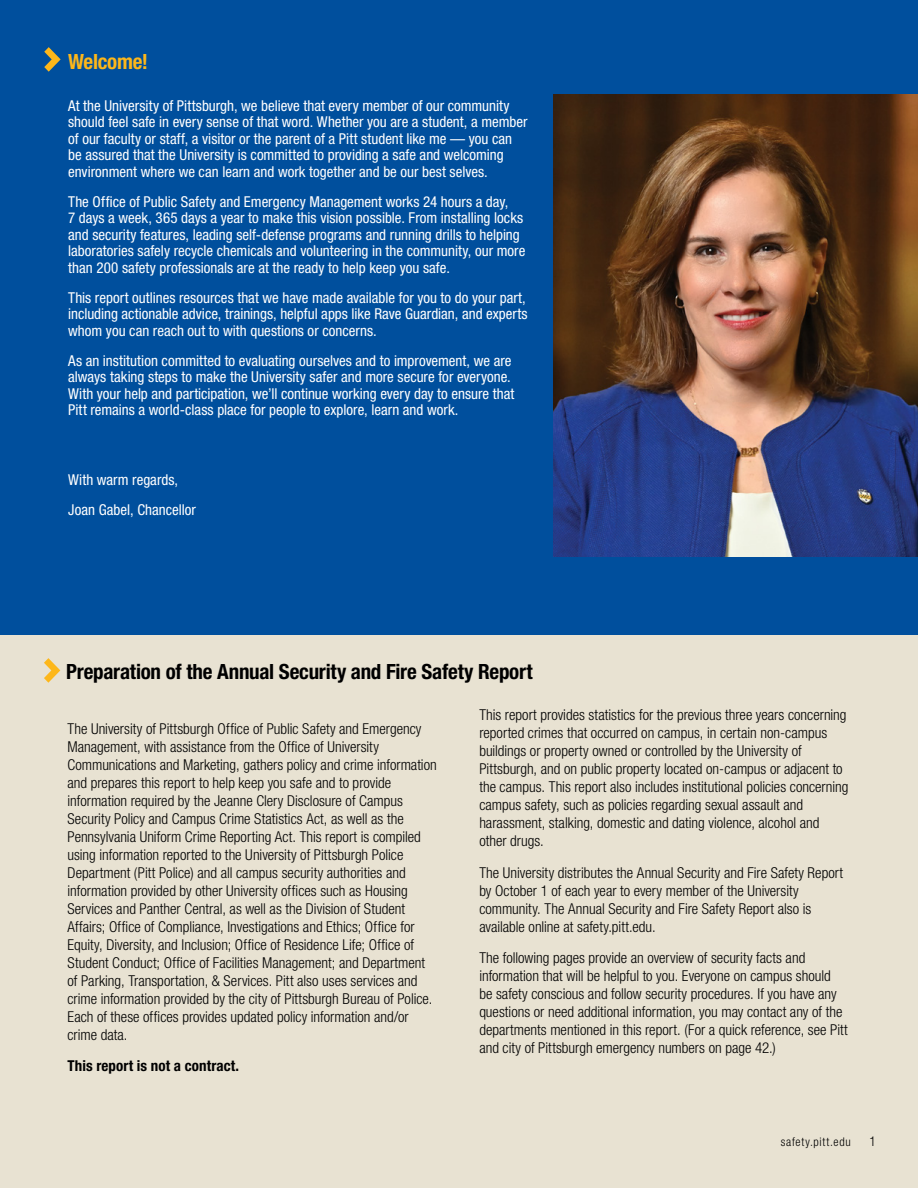
<style>
.page{position:relative;width:918px;height:1188px;background:#fff}
.page>*{position:absolute;margin:0;border:0;box-sizing:border-box;transform-origin:0 0}
.t1{font:700 condensed 21px "Helvetica Neue LT Pro";letter-spacing:-.01em;color:#000}
.t2{font:700 condensed 21px "Helvetica Neue LT Pro";letter-spacing:-.01em;color:#fdb71a}
.BODY_COPY{font:300 condensed 15px/18px "Helvetica Neue LT Pro";color:#000}
.sub_subhead{font:condensed 15px/16.5px "Helvetica Neue LT Pro";color:#fff}
.BODY_COPY-2{font:700 condensed 15px "Helvetica Neue LT Pro";letter-spacing:.01em;color:#000}
.t3{font:300 condensed 13.5px "Helvetica Neue LT Pro";color:#000}
.t4{font:300 condensed 12px "Helvetica Neue LT Pro";letter-spacing:.06em;color:#000}
</style>
<div class="page">
<div style="left:0;top:0;width:918px;height:636px;background:#004f9d"></div>
<div style="left:0;top:635px;width:918px;height:553px;background:#e8e2d2"></div>
<svg style="left:44px;top:47px;width:17px;height:25px"></svg>
<img style="left:554px;top:94px;width:364px;height:462px">
<svg style="left:44px;top:658px;width:16px;height:25px"></svg>
<h1 class="t2" style="left:68px;top:49px;width:81px">Welcome!</h1>
<h1 class="sub_subhead" style="left:68px;top:97px;width:461px">At the University of Pittsburgh, we believe that every member of our community should feel safe in every sense of that word. Whether you are a student, a member of our faculty or staff, a visitor or the parent of a Pitt student like me — you can be assured that the University is committed to providing a safe and welcoming environment where we can learn and work together and be our best selves.</h1>
<h1 class="sub_subhead" style="left:68px;top:193px;width:459px">The Office of Public Safety and Emergency Management works 24 hours a day,<br>7 days a week, 365 days a year to make this vision possible. From installing locks and security features, leading self-defense programs and running drills to helping laboratories safely recycle chemicals and volunteering in the community, our more than 200 safety professionals are at the ready to help keep you safe.</h1>
<h3 class="sub_subhead" style="left:68px;top:289px;width:461px;text-align:justify">This report outlines resources that we have made available for you to do your part, including actionable advice, trainings, helpful apps like Rave Guardian, and experts whom you can reach out to with questions or concerns.</h3>
<h3 class="sub_subhead" style="left:68px;top:352px;width:448px">As an institution committed to evaluating ourselves and to improvement, we are always taking steps to make the University safer and more secure for everyone.<br>With your help and participation, we’ll continue working every day to ensure that Pitt remains a world-class place for people to explore, learn and work.</h3>
<h3 class="sub_subhead" style="left:68px;top:471px;width:112px">With warm regards,</h3>
<h3 class="sub_subhead" style="left:68px;top:501px;width:129px">Joan Gabel, Chancellor</h3>
<h1 class="t1" style="left:66px;top:659px;width:468px">Preparation of the Annual Security and Fire Safety Report</h1>
<p class="BODY_COPY" style="left:68px;top:720px;width:371px">The University of Pittsburgh Office of Public Safety and Emergency Management, with assistance from the Office of University Communications and Marketing, gathers policy and crime information and prepares this report to help keep you safe and to provide information required by the Jeanne Clery Disclosure of Campus Security Policy and Campus Crime Statistics Act, as well as the Pennsylvania Uniform Crime Reporting Act. This report is compiled using information reported to the University of Pittsburgh Police Department (Pitt Police) and all campus security authorities and information provided by other University offices such as Housing Services and Panther Central, as well as the Division of Student Affairs; Office of Compliance, Investigations and Ethics; Office for Equity, Diversity, and Inclusion; Office of Residence Life; Office of Student Conduct; Office of Facilities Management; and Department of Parking, Transportation, &amp; Services. Pitt also uses services and crime information provided by the city of Pittsburgh Bureau of Police.<br>Each of these offices provides updated policy information and/or crime data.</p>
<p class="BODY_COPY-2" style="left:68px;top:1057px;width:173px">This report is not a contract.</p>
<p class="BODY_COPY" style="left:479px;top:706px;width:371px">This report provides statistics for the previous three years concerning reported crimes that occurred on campus, in certain non-campus buildings or property owned or controlled by the University of Pittsburgh, and on public property located on-campus or adjacent to the campus. This report also includes institutional policies concerning campus safety, such as policies regarding sexual assault and harassment, stalking, domestic and dating violence, alcohol and other drugs.</p>
<p class="BODY_COPY" style="left:479px;top:863px;width:365px">The University distributes the Annual Security and Fire Safety Report by October 1 of each year to every member of the University community. The Annual Security and Fire Safety Report also is available online at safety.pitt.edu.</p>
<p class="BODY_COPY" style="left:479px;top:949px;width:370px">The following pages provide an overview of security facts and information that will be helpful to you. Everyone on campus should<br>be safety conscious and follow security procedures. If you have any questions or need additional information, you may contact any of the departments mentioned in this report. (For a quick reference, see Pitt and city of Pittsburgh emergency numbers on page 42.)</p>
<p class="t4" style="left:781px;top:1135px;width:71px">safety.pitt.edu</p>
<p class="t3" style="left:870px;top:1133px;width:8px">1</p>
</div>
